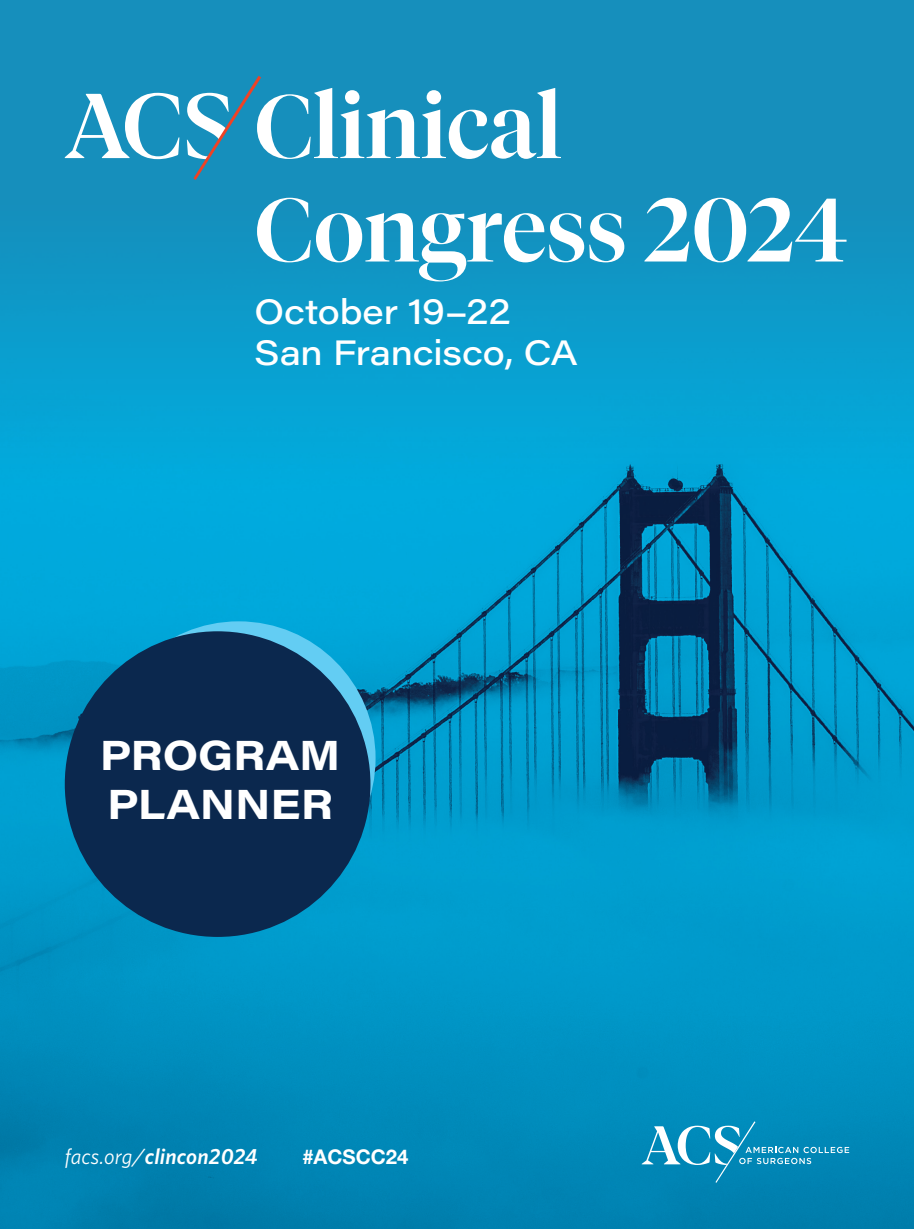
<style>
.page{position:relative;width:914px;height:1229px;background:#fff}
.page>*{position:absolute;margin:0;border:0;box-sizing:border-box;transform-origin:0 0}
.t1{font:500 89.6px "Tiempos Fine";color:#fff}
.t2{font:41.3px/49.5px "Acumin Variable Concept";color:#fff}
.t3{font:34.65px/41.5px "Acumin Variable Concept";letter-spacing:-.005em;color:#fff}
.t4{font:italic 600 22.05px "Whitney";letter-spacing:.01em;color:#fff}
.t5{font:700 20.3px "Helvetica Neue LT Std";color:#fff}
.s1{font-weight:400}
</style>
<div class="page">
<img style="left:0;top:0;width:914px;height:1228px">
<div style="left:102px;top:621px;width:273px;height:274px;background:#63cdf3;border-radius:50%"></div>
<div style="left:65px;top:631px;width:305px;height:306px;background:#0b284e;border-radius:50%"></div>
<svg style="left:65px;top:93px;width:114px;height:66px"></svg>
<svg style="left:187px;top:76px;width:74px;height:104px;background:#3a98bc"></svg>
<svg style="left:641px;top:1121px;width:208px;height:61px;background:#1f96bf"></svg>
<p class="t1" style="left:254px;top:73px;width:309px">Clinical</p>
<p class="t1" style="left:254px;top:176px;width:595px">Congress 2024</p>
<p class="t3" style="left:254px;top:290px;width:325px">October 19–22<br>San Francisco, CA</p>
<p class="t2" style="left:100px;top:728px;width:242px">PROGRAM<br>PLANNER</p>
<p class="t4" style="left:65px;top:1141px;width:194px"><span class="s1">facs.org/</span>clincon2024</p>
<p class="t5" style="left:302px;top:1144px;width:108px">#ACSCC24</p>
</div>
